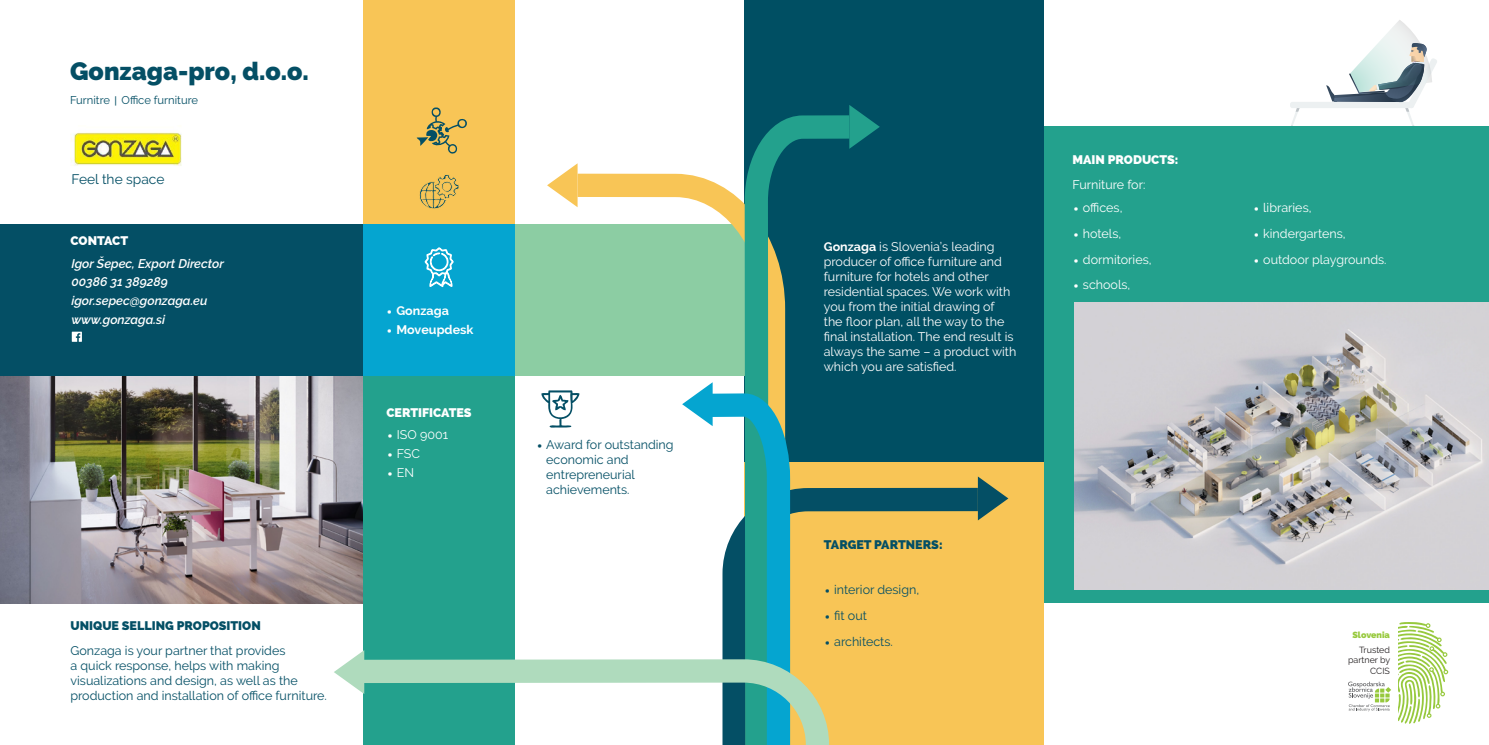
<style>
.page{position:relative;width:1489px;height:745px;background:#fff}
.page>*{position:absolute;margin:0;border:0;box-sizing:border-box;transform-origin:0 0}
.t1{font:900 25px "Raleway";color:#044f65}
.t2{font:13.75px "Raleway";color:#044f65}
.t3{font:12.5px/15px "Raleway";color:#fff}
.t4{font:12.5px/15px "Raleway";color:#044f65}
.t5{font:italic 600 12.5px/18.5px "Raleway";color:#fff}
.t6{font:800 12.5px "Raleway";color:#044f65}
.t7{font:800 12.5px "Raleway";color:#fff}
.t8{font:700 12.5px "Raleway";color:#fff}
.t9{font:11.25px "Raleway";color:#044f65}
.t10{font:8.88px/10.6px "Raleway";color:#231f20;text-align:right}
.t11{font:900 8.88px "Raleway";color:#97c93d}
.s1{font-family:"Trebuchet MS"}
.s2{font-family:"FF Tisa Pro";font-weight:400}
.s3{font-family:"FF Tisa Pro"}
.s4{font-weight:700}
</style>
<div class="page">
<svg style="left:1290px;top:20px;width:170px;height:107px"></svg>
<img style="left:71px;top:132px;width:111px;height:34px">
<img style="left:0;top:376px;width:363px;height:226px">
<div style="left:363px;top:0;width:152px;height:225px;background:#f8c556"></div>
<div style="left:0;top:225px;width:381px;height:151px;background:#044f65"></div>
<div style="left:363px;top:376px;width:152px;height:368px;background:#23a18d"></div>
<div style="left:363px;top:225px;width:152px;height:151px;background:#05a5d0"></div>
<div style="left:1043px;top:127px;width:445px;height:475px;background:#23a18d"></div>
<div style="left:744px;top:461px;width:299px;height:283px;background:#f8c556"></div>
<div style="left:744px;top:0;width:299px;height:461px;background:#004f63"></div>
<div style="left:515px;top:225px;width:229px;height:151px;background:#8ccda3"></div>
<svg style="left:417px;top:107px;width:50px;height:47px"></svg>
<svg style="left:419px;top:175px;width:40px;height:34px"></svg>
<svg style="left:554px;top:163px;width:179px;height:233px"></svg>
<svg style="left:872px;top:487px;width:107px;height:34px"></svg>
<svg style="left:733px;top:115px;width:139px;height:397px"></svg>
<svg style="left:424px;top:247px;width:30px;height:40px"></svg>
<svg style="left:72px;top:331px;width:10px;height:10px"></svg>
<svg style="left:977px;top:476px;width:31px;height:44px"></svg>
<svg style="left:849px;top:105px;width:30px;height:44px"></svg>
<svg style="left:547px;top:163px;width:30px;height:44px"></svg>
<svg style="left:682px;top:381px;width:119px;height:266px"></svg>
<svg style="left:363px;top:647px;width:466px;height:97px"></svg>
<svg style="left:334px;top:649px;width:30px;height:44px"></svg>
<img style="left:1074px;top:302px;width:414px;height:287px">
<svg style="left:541px;top:390px;width:38px;height:38px"></svg>
<svg style="left:1398px;top:622px;width:49px;height:101px"></svg>
<svg style="left:1348px;top:681px;width:42px;height:30px"></svg>
<h1 class="t1" style="left:70px;top:57px;width:240px">Gonzaga-pro, d.o.o.</h1>
<p class="t9" style="left:70px;top:93px;width:129px">Furnitre <span class="s1">|</span> Office furniture</p>
<p class="t2" style="left:71px;top:171px;width:95px">Feel the space</p>
<p class="t7" style="left:70px;top:233px;width:59px">CONTACT</p>
<p class="t5" style="left:71px;top:254px;width:154px">Igor Šepec, Export Director<br>00386 31 389289 igor.sepec@gonzaga.eu www.gonzaga.si</p>
<p class="t6" style="left:71px;top:618px;width:192px">UNIQUE SELLING PROPOSITION</p>
<p class="t4" style="left:71px;top:643px;width:258px">Gonzaga is your partner that provides<br>a quick response, helps with making visualizations and design, as well as the production and installation of office furniture.</p>
<p class="t8" style="left:386px;top:303px;width:64px"><span class="s2">•</span> Gonzaga</p>
<p class="t8" style="left:386px;top:322px;width:89px"><span class="s2">•</span> Moveupdesk</p>
<p class="t7" style="left:386px;top:405px;width:87px">CERTIFICATES</p>
<p class="t3" style="left:386px;top:427px;width:63px"><span class="s3">•</span> ISO 9001</p>
<p class="t3" style="left:386px;top:445px;width:35px"><span class="s3">•</span> FSC</p>
<p class="t3" style="left:386px;top:464px;width:29px"><span class="s3">•</span> EN</p>
<p class="t4" style="left:546px;top:436px;width:129px;text-indent:-10px"><span class="s3">•</span> Award for outstanding economic and entrepreneurial achievements.</p>
<p class="t3" style="left:823px;top:238px;width:194px"><span class="s4">Gonzaga</span> is Slovenia’s leading producer of office furniture and furniture for hotels and other residential spaces. We work with you from the initial drawing of the floor plan, all the way to the final installation. The end result is always the same – a product with which you are satisfied.</p>
<p class="t7" style="left:1072px;top:152px;width:107px">MAIN PRODUCTS:</p>
<p class="t3" style="left:1072px;top:177px;width:74px">Furniture for:</p>
<p class="t3" style="left:1072px;top:200px;width:51px"><span class="s3">•</span> offices,</p>
<p class="t3" style="left:1072px;top:226px;width:50px"><span class="s3">•</span> hotels,</p>
<p class="t3" style="left:1072px;top:251px;width:81px"><span class="s3">•</span> dormitories,</p>
<p class="t3" style="left:1072px;top:277px;width:59px"><span class="s3">•</span> schools,</p>
<p class="t6" style="left:823px;top:537px;width:120px">TARGET PARTNERS:</p>
<p class="t4" style="left:823px;top:582px;width:97px"><span class="s3">•</span> interior design,</p>
<p class="t4" style="left:823px;top:607px;width:45px"><span class="s3">•</span> fit out</p>
<p class="t4" style="left:823px;top:633px;width:71px"><span class="s3">•</span> architects.</p>
<p class="t3" style="left:1252px;top:200px;width:60px"><span class="s3">•</span> libraries,</p>
<p class="t3" style="left:1252px;top:226px;width:94px"><span class="s3">•</span> kindergartens,</p>
<p class="t3" style="left:1252px;top:251px;width:135px"><span class="s3">•</span> outdoor playgrounds.</p>
<p class="t11" style="left:1352px;top:629px;width:39px">Slovenia</p>
<p class="t10" style="left:1347px;top:643px;width:44px">Trusted partner by<br>CCIS</p>
</div>
